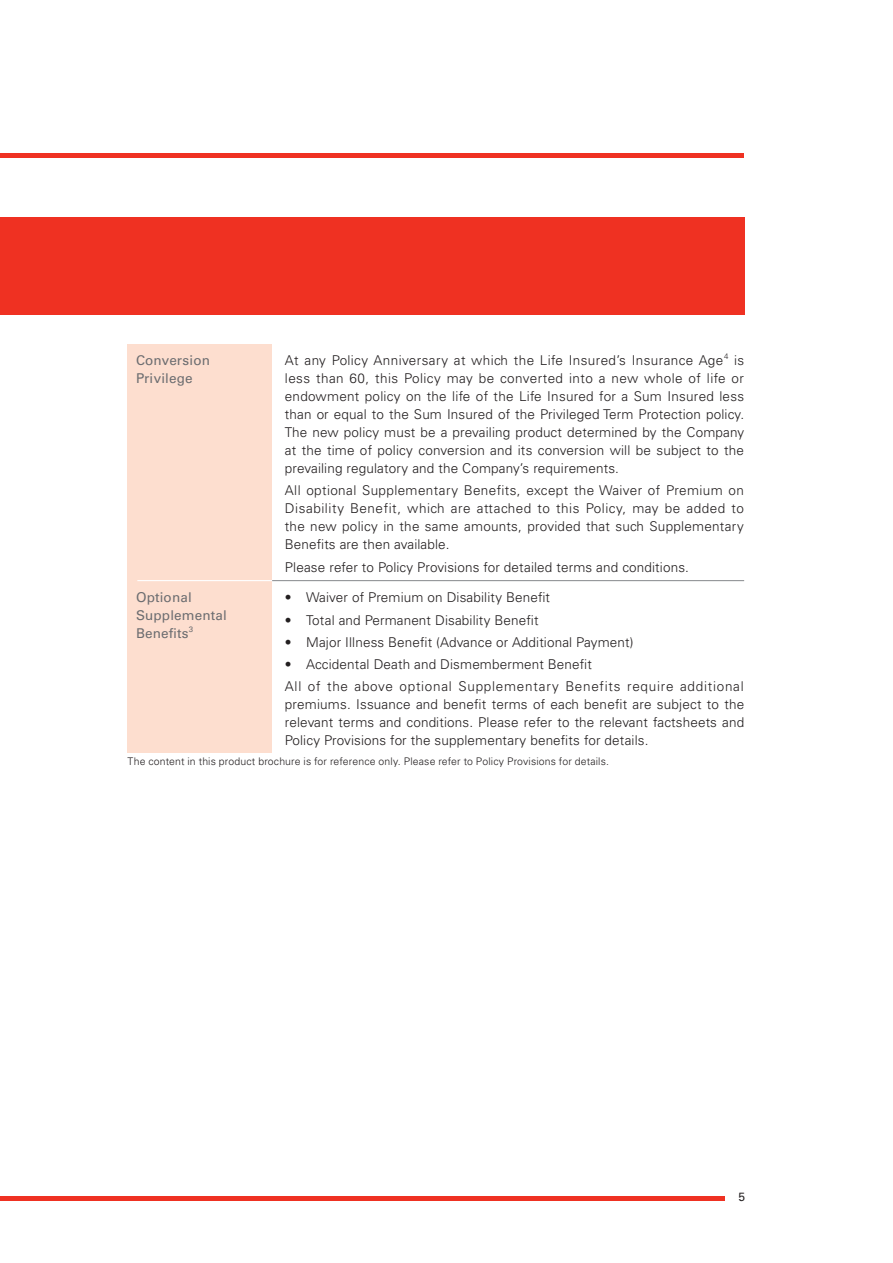
<style>
.page{position:relative;width:893px;height:1263px;background:#fff}
.page>*{position:absolute;margin:0;border:0;box-sizing:border-box;transform-origin:0 0}
.t1{font:300 13.5px/18px "Univers";letter-spacing:.01em;color:#231f20;text-align:justify}
.t2{font:300 13.5px/22.2px "Univers";letter-spacing:.055em;color:#231f20}
.t3{font:300 13.5px "Univers";letter-spacing:.03em;color:#231f20}
.t4{font:13.5px/18px "Univers";letter-spacing:.01em;color:#6c6d70}
.t5{font:12px "Univers";color:#231f20}
.t6{font:300 10.5px "Univers";letter-spacing:.01em;color:#231f20}
.t7{font:7.8px "Univers";color:#6c6d70}
.t8{font:300 7.8px "Univers";color:#231f20}
</style>
<div class="page">
<div style="left:0;top:217px;width:744px;height:98px;background:#ef3122"></div>
<div style="left:128px;top:344px;width:144px;height:409px;background:#fddecf"></div>
<hr style="left:137px;top:580px;width:136px;height:1px;background:#fff">
<hr style="left:272px;top:580px;width:472px;height:1px;background:#939598">
<hr style="left:0;top:153px;width:744px;height:4px;background:#ef3122">
<hr style="left:0;top:1197px;width:725px;height:4px;background:#ef3122">
<p class="t3" style="left:285px;top:352px;width:440px">At any Policy Anniversary at which the Life Insured’s Insurance Age</p>
<p class="t8" style="left:724px;top:351px;width:6px">4</p>
<p class="t4" style="left:136px;top:351px;width:75px">Conversion<br>Privilege</p>
<p class="t1" style="left:285px;top:351px;width:461px;text-indent:449px">is less than 60, this Policy may be converted into a new whole of life or endowment policy on the life of the Life Insured for a Sum Insured less than or equal to the Sum Insured of the Privileged Term Protection policy.<br>The new policy must be a prevailing product determined by the Company at the time of policy conversion and its conversion will be subject to the prevailing regulatory and the Company’s requirements.</p>
<p class="t1" style="left:285px;top:482px;width:461px">All optional Supplementary Benefits, except the Waiver of Premium on Disability Benefit, which are attached to this Policy, may be added to the new policy in the same amounts, provided that such Supplementary Benefits are then available.</p>
<p class="t1" style="left:285px;top:558px;width:406px">Please refer to Policy Provisions for detailed terms and conditions.</p>
<p class="t1" style="left:285px;top:589px;width:267px">• Waiver of Premium on Disability Benefit</p>
<p class="t1" style="left:285px;top:611px;width:255px">• Total and Permanent Disability Benefit</p>
<p class="t1" style="left:285px;top:633px;width:350px">• Major Illness Benefit (Advance or Additional Payment)</p>
<p class="t2" style="left:285px;top:653px;width:460px">• Accidental Death and Dismemberment Benefit<br>All of the above optional Supplementary Benefits require additional</p>
<p class="t1" style="left:285px;top:696px;width:461px">premiums. Issuance and benefit terms of each benefit are subject to the relevant terms and conditions. Please refer to the relevant factsheets and Policy Provisions for the supplementary benefits for details.</p>
<p class="t6" style="left:128px;top:755px;width:483px">The content in this product brochure is for reference only. Please refer to Policy Provisions for details.</p>
<p class="t4" style="left:136px;top:589px;width:92px">Optional<br>Supplemental<br>Benefits</p>
<p class="t7" style="left:189px;top:625px;width:6px">3</p>
<p class="t5" style="left:738px;top:1190px;width:8px">5</p>
</div>
